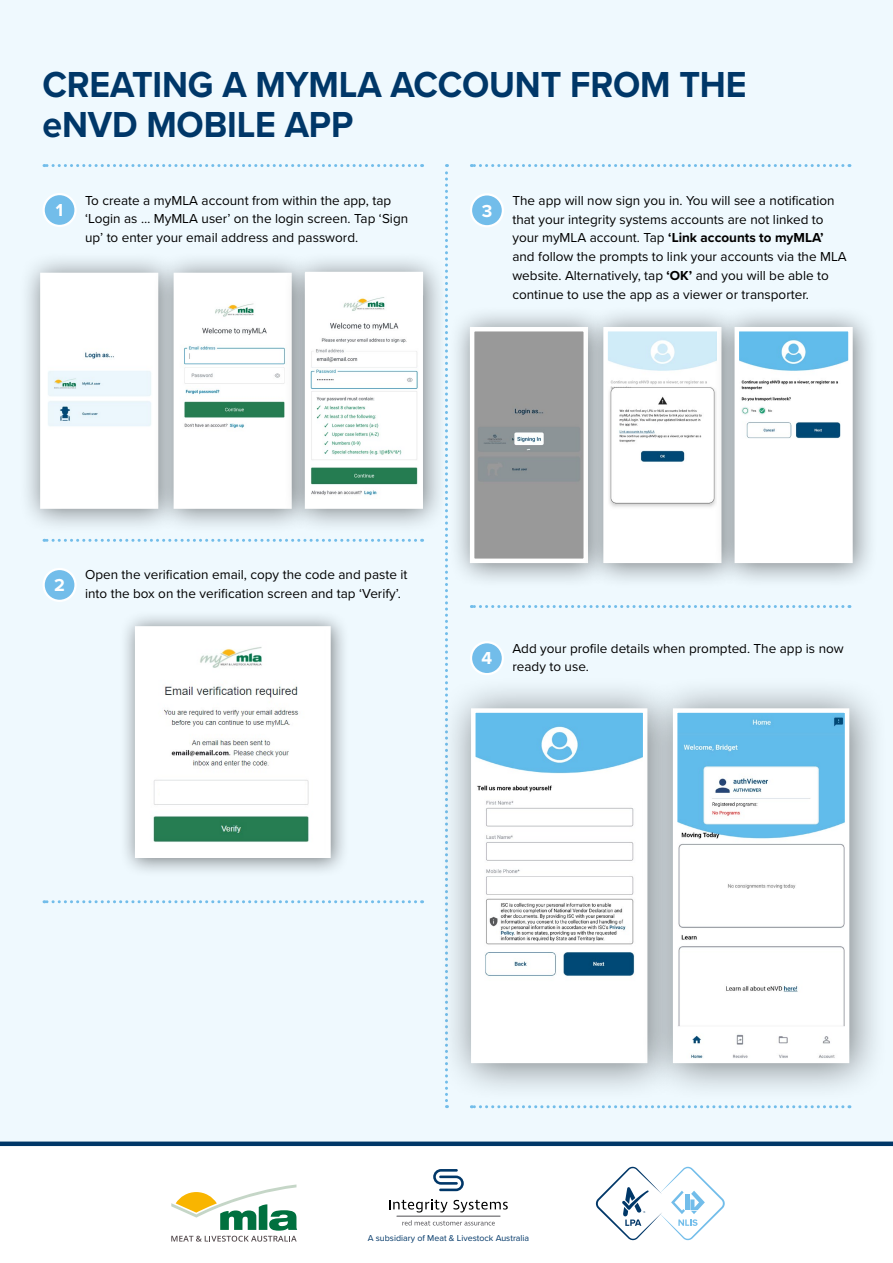
<style>
.page{position:relative;width:893px;height:1263px;background:#fff}
.page>*{position:absolute;margin:0;border:0;box-sizing:border-box;transform-origin:0 0}
.t1{font:700 37.5px/40.5px "Proxima Nova";letter-spacing:-.005em;color:#003768;scale:.95 1}
.t2{font:700 18px "Proxima Nova";color:#fff}
.t3{font:13.5px/18.8px "Proxima Nova";color:#000}
.t4{font:8.85px "Proxima Nova";color:#003768}
.s1{font-weight:700}
</style>
<div class="page">
<div style="left:0;top:0;width:893px;height:1142px;background:#eff9fe"></div>
<svg style="left:433px;top:1169px;width:31px;height:22px"></svg>
<svg style="left:389px;top:1200px;width:119px;height:12px"></svg>
<svg style="left:402px;top:1220px;width:93px;height:5px"></svg>
<hr style="left:397px;top:1216px;width:103px;height:1px;background:#504f53">
<svg style="left:171px;top:1184px;width:126px;height:57px"></svg>
<svg style="left:596px;top:1167px;width:129px;height:73px"></svg>
<div style="left:0;top:1141px;width:893px;height:5px;background:#003768"></div>
<svg style="left:445px;top:164px;width:3px;height:944px"></svg>
<svg style="left:44px;top:164px;width:372px;height:3px"></svg>
<svg style="left:471px;top:164px;width:372px;height:3px"></svg>
<svg style="left:471px;top:1105px;width:372px;height:3px"></svg>
<svg style="left:44px;top:900px;width:372px;height:3px"></svg>
<div style="left:44px;top:194px;width:32px;height:32px;background:#72bdea;border-radius:50%"></div>
<div style="left:43px;top:193px;width:34px;height:34px;border:2px solid #fff;border-radius:50%"></div>
<div style="left:19px;top:251px;width:165px;height:284px;background:#000;opacity:.5"></div>
<img style="left:45px;top:278px;width:107px;height:226px">
<div style="left:40px;top:273px;width:118px;height:236px;border:4px solid #fff"></div>
<div style="left:152px;top:251px;width:165px;height:284px;background:#000;opacity:.5"></div>
<img style="left:179px;top:278px;width:104px;height:226px">
<div style="left:174px;top:273px;width:118px;height:236px;border:4px solid #fff"></div>
<div style="left:283px;top:251px;width:166px;height:284px;background:#000;opacity:.5"></div>
<img style="left:310px;top:295px;width:108px;height:209px">
<div style="left:305px;top:273px;width:118px;height:236px;border:4px solid #fff"></div>
<div style="left:305px;top:272px;width:118px;height:23px;background:#fff"></div>
<div style="left:44px;top:569px;width:32px;height:32px;background:#72bdea;border-radius:50%"></div>
<div style="left:43px;top:568px;width:34px;height:34px;border:2px solid #fff;border-radius:50%"></div>
<svg style="left:44px;top:539px;width:372px;height:3px"></svg>
<div style="left:119px;top:610px;width:231px;height:267px;background:#000;opacity:.5"></div>
<img style="left:140px;top:631px;width:186px;height:222px">
<div style="left:135px;top:626px;width:196px;height:232px;border:4px solid #fff"></div>
<div style="left:471px;top:194px;width:32px;height:32px;background:#72bdea;border-radius:50%"></div>
<div style="left:470px;top:193px;width:34px;height:34px;border:2px solid #fff;border-radius:50%"></div>
<div style="left:448px;top:305px;width:166px;height:284px;background:#000;opacity:.5"></div>
<img style="left:475px;top:332px;width:107px;height:226px">
<div style="left:470px;top:327px;width:118px;height:236px;border:4px solid #fff"></div>
<div style="left:582px;top:305px;width:165px;height:284px;background:#000;opacity:.5"></div>
<img style="left:608px;top:332px;width:105px;height:226px">
<div style="left:603px;top:327px;width:118px;height:236px;border:4px solid #fff"></div>
<div style="left:713px;top:305px;width:165px;height:284px;background:#000;opacity:.5"></div>
<img style="left:740px;top:332px;width:108px;height:226px">
<div style="left:735px;top:327px;width:118px;height:236px;border:4px solid #fff"></div>
<div style="left:471px;top:642px;width:32px;height:32px;background:#72bdea;border-radius:50%"></div>
<div style="left:470px;top:641px;width:34px;height:34px;border:2px solid #fff;border-radius:50%"></div>
<svg style="left:471px;top:605px;width:372px;height:3px"></svg>
<div style="left:438px;top:676px;width:248px;height:426px;background:#000;opacity:.5"></div>
<img style="left:476px;top:713px;width:164px;height:345px">
<div style="left:471px;top:708px;width:176px;height:355px;border:4px solid #fff"></div>
<div style="left:640px;top:676px;width:248px;height:426px;background:#000;opacity:.5"></div>
<img style="left:678px;top:713px;width:166px;height:345px">
<div style="left:673px;top:708px;width:176px;height:355px;border:4px solid #fff"></div>
<div style="left:160px;top:782px;width:41px;height:17px;background:#fff"></div>
<h1 class="t1" style="left:43px;top:63px;width:743px">CREATING A MYMLA ACCOUNT FROM THE eNVD MOBILE APP</h1>
<h2 class="t2" style="left:56px;top:197px;width:9px">1</h2>
<p class="t3" style="left:85px;top:190px;width:325px">To create a myMLA account from within the app, tap ‘Login as … MyMLA user’ on the login screen. Tap ‘Sign up’ to enter your email address and password.</p>
<h2 class="t2" style="left:482px;top:197px;width:12px">3</h2>
<p class="t3" style="left:512px;top:190px;width:336px">The app will now sign you in. You will see a notification that your integrity systems accounts are not linked to your myMLA account. Tap <span class="s1">‘Link accounts to myMLA’ </span>and follow the prompts to link your accounts via the MLA website. Alternatively, tap <span class="s1">‘OK’</span> and you will be able to continue to use the app as a viewer or transporter.</p>
<h2 class="t2" style="left:54px;top:572px;width:12px">2</h2>
<p class="t3" style="left:85px;top:565px;width:324px">Open the verification email, copy the code and paste it into the box on the verification screen and tap ‘Verify’.</p>
<h2 class="t2" style="left:482px;top:645px;width:12px">4</h2>
<p class="t3" style="left:512px;top:638px;width:333px">Add your profile details when prompted. The app is now ready to use.</p>
<p class="t4" style="left:368px;top:1231px;width:163px">A subsidiary of Meat &amp; Livestock Australia</p>
</div>
